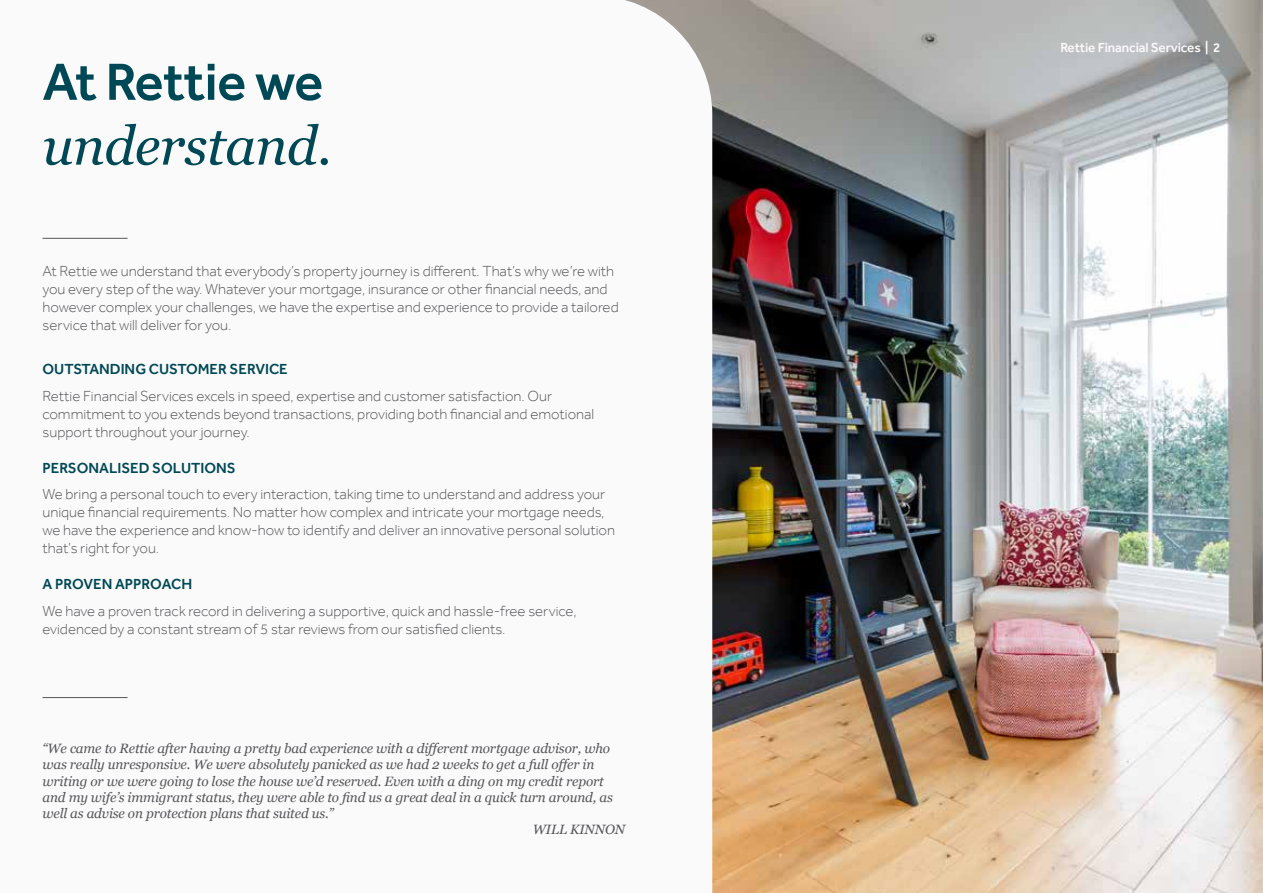
<style>
.page{position:relative;width:1263px;height:893px;background:#fff}
.page>*{position:absolute;margin:0;border:0;box-sizing:border-box;transform-origin:0 0}
.t1{font:italic 54px "Georgia";letter-spacing:-.01em;color:#004855}
.t2{font:500 54px "Effra";letter-spacing:-.02em;color:#004855}
.t3{font:300 15px/18px "Effra";color:#55565a}
.t4{font:500 15px "Effra";color:#004855}
.t5{font:italic 13.5px "Georgia";letter-spacing:-.01em;color:#55565a}
.t6{font:500 13.5px "Effra";letter-spacing:-.01em;color:#fbfafa}
</style>
<div class="page">
<img style="left:712px;top:0;width:551px;height:893px">
<svg style="left:42px;top:0;width:670px;height:699px"></svg>
<hr style="left:43px;top:238px;width:85px;height:1px;background:#55565a">
<hr style="left:43px;top:697px;width:85px;height:1px;background:#55565a">
<h1 class="t2" style="left:43px;top:50px;width:282px">At Rettie we</h1>
<h1 class="t1" style="left:43px;top:107px;width:291px">understand.</h1>
<p class="t3" style="left:43px;top:262px;width:578px">At Rettie we understand that everybody’s property journey is different. That’s why we’re with you every step of the way. Whatever your mortgage, insurance or other financial needs, and however complex your challenges, we have the expertise and experience to provide a tailored service that will deliver for you.</p>
<p class="t4" style="left:43px;top:360px;width:247px">OUTSTANDING CUSTOMER SERVICE</p>
<p class="t3" style="left:43px;top:387px;width:553px">Rettie Financial Services excels in speed, expertise and customer satisfaction. Our commitment to you extends beyond transactions, providing both financial and emotional support throughout your journey.</p>
<p class="t4" style="left:43px;top:459px;width:195px">PERSONALISED SOLUTIONS</p>
<p class="t3" style="left:43px;top:485px;width:574px">We bring a personal touch to every interaction, taking time to understand and address your unique financial requirements. No matter how complex and intricate your mortgage needs, we have the experience and know-how to identify and deliver an innovative personal solution that’s right for you.</p>
<p class="t4" style="left:43px;top:575px;width:151px">A PROVEN APPROACH</p>
<p class="t3" style="left:43px;top:602px;width:536px">We have a proven track record in delivering a supportive, quick and hassle-free service, evidenced by a constant stream of 5 star reviews from our satisfied clients.</p>
<p class="t5" style="left:43px;top:739px;width:569px">“We came to Rettie after having a pretty bad experience with a different mortgage advisor, who</p>
<p class="t5" style="left:43px;top:755px;width:553px">was really unresponsive. We were absolutely panicked as we had 2 weeks to get a full offer in</p>
<p class="t5" style="left:43px;top:771px;width:563px">writing or we were going to lose the house we’d reserved. Even with a ding on my credit report</p>
<p class="t5" style="left:43px;top:787px;width:572px">and my wife’s immigrant status, they were able to find us a great deal in a quick turn around, as</p>
<p class="t5" style="left:43px;top:803px;width:293px">well as advise on protection plans that suited us.”</p>
<p class="t5" style="left:533px;top:820px;width:94px">WILL KINNON</p>
<p class="t6" style="left:1060px;top:39px;width:162px">Rettie Financial Services | 2</p>
</div>
